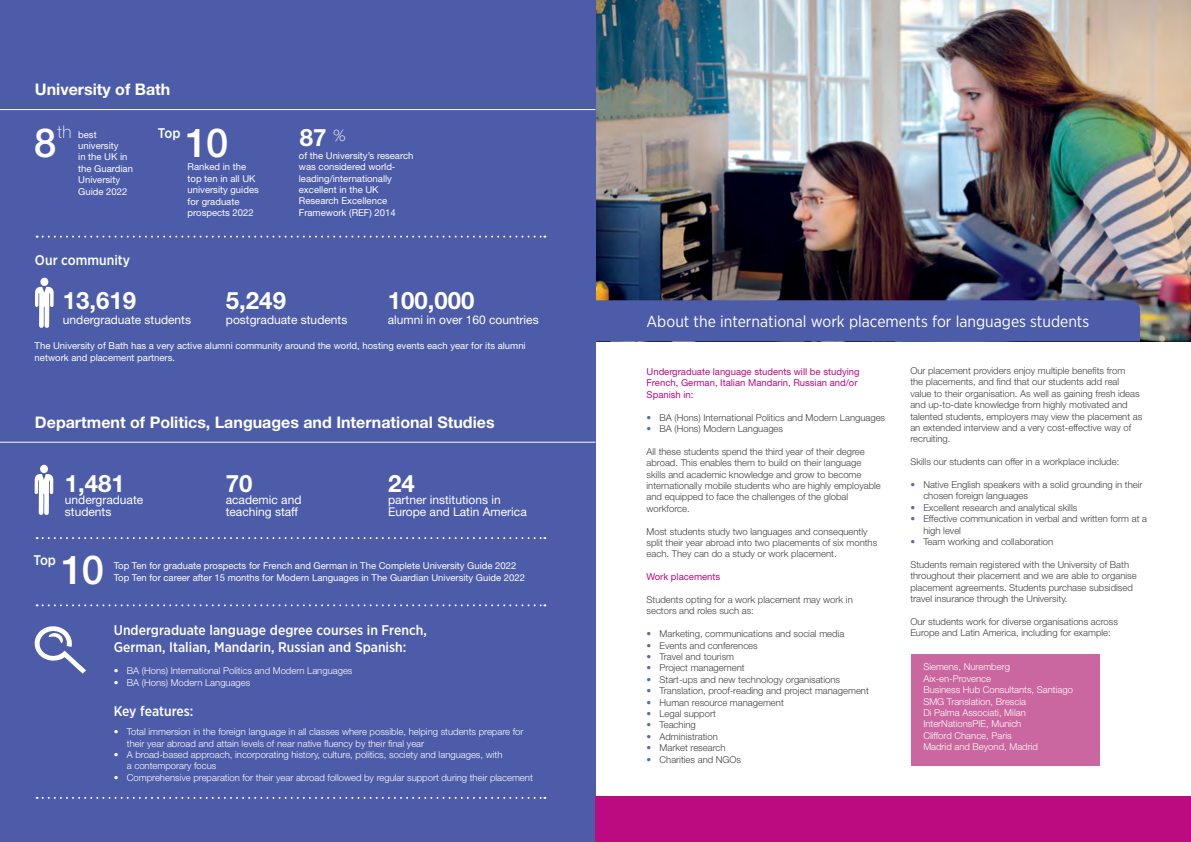
<style>
.page{position:relative;width:1191px;height:842px;background:#fff}
.page>*{position:absolute;margin:0;border:0;box-sizing:border-box;transform-origin:0 0}
.t1{font:500 40px "Helvetica Neue LT Std";color:#fff}
.t2{font:700 24px "Helvetica Neue LT Std";color:#fff}
.t3{font:100 17.5px "Helvetica Neue LT Std";color:#fff}
.Body__LIGHT{font:700 16px "Helvetica Neue LT Std";color:#fff}
.Body{font:16px "Gotham Narrow";color:#fff}
.Main_title{font:500 14px/16.8px "Gotham Narrow";color:#fff}
.Main_title-2{font:12px/12px "Helvetica Neue LT Std";color:#fff}
.Body__LIGHT-2{font:300 9.5px/11.4px "Helvetica Neue LT Std";color:#414042}
.Body__LIGHT-3{font:300 9.5px/11.4px "Helvetica Neue LT Std";color:#fff}
.t4{font:9.5px/11.4px "Helvetica Neue LT Std";color:#fff}
.small_head_new{font:9.5px/11.4px "Helvetica Neue LT Std";color:#bc0a80}
.Body__LIGHT-4{font:9.5px "Helvetica Neue LT Std";color:#bc0a80}
.s1{color:#5c67b0}
</style>
<div class="page">
<div style="left:911px;top:654px;width:189px;height:111px;background:#cb67a0"></div>
<img style="left:595px;top:0;width:596px;height:341px">
<div style="left:595px;top:300px;width:545px;height:41px;background:#4c5ca9"></div>
<div style="left:0;top:0;width:595px;height:842px;background:#4c5ca9"></div>
<div style="left:595px;top:797px;width:596px;height:45px;background:#bc0a80"></div>
<hr style="left:0;top:109px;width:595px;height:1px;background:#fff">
<hr style="left:0;top:442px;width:595px;height:1px;background:#fff">
<div style="left:40px;top:465px;width:8px;height:8px;background:#fff;border-radius:50%"></div>
<svg style="left:35px;top:474px;width:18px;height:41px"></svg>
<div style="left:40px;top:278px;width:8px;height:8px;background:#fff;border-radius:50%"></div>
<svg style="left:35px;top:287px;width:19px;height:41px"></svg>
<svg style="left:37px;top:236px;width:508px;height:2px"></svg>
<svg style="left:37px;top:604px;width:508px;height:2px"></svg>
<svg style="left:37px;top:537px;width:508px;height:2px"></svg>
<svg style="left:37px;top:797px;width:508px;height:2px"></svg>
<svg style="left:34px;top:626px;width:52px;height:48px"></svg>
<p class="Body__LIGHT" style="left:35px;top:79px;width:137px">University of Bath</p>
<p class="t1" style="left:34px;top:119px;width:24px">8</p>
<p class="t3" style="left:57px;top:122px;width:16px">th</p>
<p class="t4" style="left:78px;top:128px;width:56px">best university<br>in the UK in the Guardian<br>University<br>Guide 2022</p>
<p class="Main_title" style="left:158px;top:124px;width:24px">Top</p>
<p class="t1" style="left:186px;top:119px;width:44px">10</p>
<p class="t4" style="left:188px;top:161px;width:73px">Ranked in the top ten in all UK university guides for graduate prospects 2022</p>
<p class="Main_title" style="left:35px;top:252px;width:97px">Our community</p>
<p class="t2" style="left:300px;top:122px;width:47px">87 <sup>%</sup></p>
<p class="t4" style="left:299px;top:150px;width:116px">of the University’s research was considered world&shy;leading/internationally excellent in the UK<br>Research Excellence<br>Framework (REF) 2014</p>
<p class="t2" style="left:63px;top:286px;width:75px">13,619</p>
<p class="Main_title-2" style="left:63px;top:314px;width:130px">undergraduate students</p>
<p class="t2" style="left:226px;top:286px;width:62px">5,249</p>
<p class="Main_title-2" style="left:226px;top:314px;width:123px">postgraduate students</p>
<p class="t2" style="left:388px;top:286px;width:88px">100,000</p>
<p class="Main_title-2" style="left:388px;top:314px;width:152px">alumni in over 160 countries</p>
<p class="t4" style="left:35px;top:340px;width:492px">The University of Bath has a very active alumni community around the world, hosting events each year for its alumni network and placement partners.</p>
<p class="Body__LIGHT" style="left:35px;top:412px;width:461px">Department of Politics, Languages and International Studies</p>
<p class="t2" style="left:65px;top:469px;width:62px">1,481</p>
<p class="Main_title-2" style="left:65px;top:494px;width:80px">undergraduate students</p>
<p class="t2" style="left:226px;top:469px;width:28px">70</p>
<p class="Main_title-2" style="left:226px;top:494px;width:77px">academic and teaching staff</p>
<p class="t2" style="left:388px;top:469px;width:28px">24</p>
<p class="Main_title-2" style="left:388px;top:494px;width:140px">partner institutions in<br>Europe and Latin America</p>
<p class="Main_title" style="left:34px;top:552px;width:24px">Top</p>
<p class="t1" style="left:61px;top:546px;width:44px">10</p>
<p class="t4" style="left:114px;top:560px;width:404px">Top Ten for graduate prospects for French and German in The Complete University Guide 2022</p>
<p class="t4" style="left:114px;top:571px;width:413px">Top Ten for career after 15 months for Modern Languages in The Guardian University Guide 2022</p>
<p class="Main_title" style="left:114px;top:621px;width:314px">Undergraduate language degree courses in French,<br>German, Italian, Mandarin, Russian and Spanish:</p>
<p class="Body__LIGHT-3" style="left:114px;top:665px;width:240px">• BA (Hons) International Politics and Modern Languages</p>
<p class="Body__LIGHT-3" style="left:114px;top:676px;width:138px">• BA (Hons) Modern Languages</p>
<p class="Main_title" style="left:114px;top:702px;width:81px">Key features:</p>
<p class="Body__LIGHT-3" style="left:127px;top:726px;width:398px;text-indent:-13px">• Total immersion in the foreign language in all classes where possible, helping students prepare for their year abroad and attain levels of near native fluency by their final year</p>
<p class="Body__LIGHT-3" style="left:127px;top:749px;width:377px;text-indent:-13px">• A broad-based approach, incorporating history, culture, politics, society and languages, with a contemporary focus</p>
<p class="Body__LIGHT-3" style="left:114px;top:771px;width:420px">• Comprehensive preparation for their year abroad followed by regular support during their placement</p>
<p class="Body" style="left:646px;top:311px;width:444px">About the international work placements for languages students</p>
<p class="small_head_new" style="left:646px;top:366px;width:214px">Undergraduate language students will be studying<br>French, German, Italian Mandarin, Russian and/or<br>Spanish in:</p>
<p class="Body__LIGHT-2" style="left:646px;top:411px;width:240px"><span class="s1">•</span> BA (Hons) International Politics and Modern Languages</p>
<p class="Body__LIGHT-2" style="left:646px;top:423px;width:138px"><span class="s1">•</span> BA (Hons) Modern Languages</p>
<p class="Body__LIGHT-2" style="left:646px;top:446px;width:236px">All these students spend the third year of their degree abroad. This enables them to build on their language skills and academic knowledge and grow to become internationally mobile students who are highly employable and equipped to face the challenges of the global workforce.</p>
<p class="Body__LIGHT-2" style="left:646px;top:525px;width:232px">Most students study two languages and consequently split their year abroad into two placements of six months each. They can do a study or work placement.</p>
<p class="Body__LIGHT-4" style="left:646px;top:571px;width:75px">Work placements</p>
<p class="Body__LIGHT-2" style="left:646px;top:594px;width:208px">Students opting for a work placement may work in sectors and roles such as:</p>
<p class="Body__LIGHT-2" style="left:646px;top:628px;width:199px"><span class="s1">•</span> Marketing, communications and social media</p>
<p class="Body__LIGHT-2" style="left:646px;top:639px;width:113px"><span class="s1">•</span> Events and conferences</p>
<p class="Body__LIGHT-2" style="left:646px;top:651px;width:89px"><span class="s1">•</span> Travel and tourism</p>
<p class="Body__LIGHT-2" style="left:646px;top:662px;width:100px"><span class="s1">•</span> Project management</p>
<p class="Body__LIGHT-2" style="left:646px;top:674px;width:195px"><span class="s1">•</span> Start-ups and new technology organisations</p>
<p class="Body__LIGHT-2" style="left:646px;top:685px;width:224px"><span class="s1">•</span> Translation, proof-reading and project management</p>
<p class="Body__LIGHT-2" style="left:646px;top:696px;width:139px"><span class="s1">•</span> Human resource management</p>
<p class="Body__LIGHT-2" style="left:646px;top:708px;width:71px"><span class="s1">•</span> Legal support</p>
<p class="Body__LIGHT-2" style="left:646px;top:719px;width:51px"><span class="s1">•</span> Teaching</p>
<p class="Body__LIGHT-2" style="left:646px;top:731px;width:73px"><span class="s1">•</span> Administration</p>
<p class="Body__LIGHT-2" style="left:646px;top:742px;width:81px"><span class="s1">•</span> Market research</p>
<p class="Body__LIGHT-2" style="left:646px;top:753px;width:96px"><span class="s1">•</span> Charities and NGOs</p>
<p class="Body__LIGHT-2" style="left:910px;top:365px;width:233px">Our placement providers enjoy multiple benefits from<br>the placements, and find that our students add real value to their organisation. As well as gaining fresh ideas and up-to-date knowledge from highly motivated and talented students, employers may view the placement as an extended interview and a very cost-effective way of recruiting.</p>
<p class="Body__LIGHT-2" style="left:910px;top:456px;width:210px">Skills our students can offer in a workplace include:</p>
<p class="Body__LIGHT-2" style="left:923px;top:479px;width:221px;text-indent:-13px"><span class="s1">•</span> Native English speakers with a solid grounding in their chosen foreign languages</p>
<p class="Body__LIGHT-2" style="left:910px;top:502px;width:168px"><span class="s1">•</span> Excellent research and analytical skills</p>
<p class="Body__LIGHT-2" style="left:923px;top:513px;width:225px;text-indent:-13px"><span class="s1">•</span> Effective communication in verbal and written form at a high level</p>
<p class="Body__LIGHT-2" style="left:910px;top:536px;width:144px"><span class="s1">•</span> Team working and collaboration</p>
<p class="Body__LIGHT-2" style="left:910px;top:559px;width:228px">Students remain registered with the University of Bath throughout their placement and we are able to organise placement agreements. Students purchase subsidised travel insurance through the University.</p>
<p class="Body__LIGHT-2" style="left:910px;top:616px;width:209px">Our students work for diverse organisations across<br>Europe and Latin America, including for example:</p>
<p class="Body__LIGHT-3" style="left:923px;top:661px;width:88px">Siemens, Nuremberg</p>
<p class="Body__LIGHT-3" style="left:923px;top:673px;width:69px">Aix-en-Provence</p>
<p class="Body__LIGHT-3" style="left:923px;top:684px;width:151px">Business Hub Consultants, Santiago</p>
<p class="Body__LIGHT-3" style="left:923px;top:695px;width:104px">SMG Translation, Brescia</p>
<p class="Body__LIGHT-3" style="left:923px;top:707px;width:104px">Di Palma Associati, Milan</p>
<p class="Body__LIGHT-3" style="left:923px;top:718px;width:100px">InterNationsPIE, Munich</p>
<p class="Body__LIGHT-3" style="left:923px;top:730px;width:90px">Clifford Chance, Paris</p>
<p class="Body__LIGHT-3" style="left:923px;top:741px;width:116px">Madrid and Beyond, Madrid</p>
</div>
